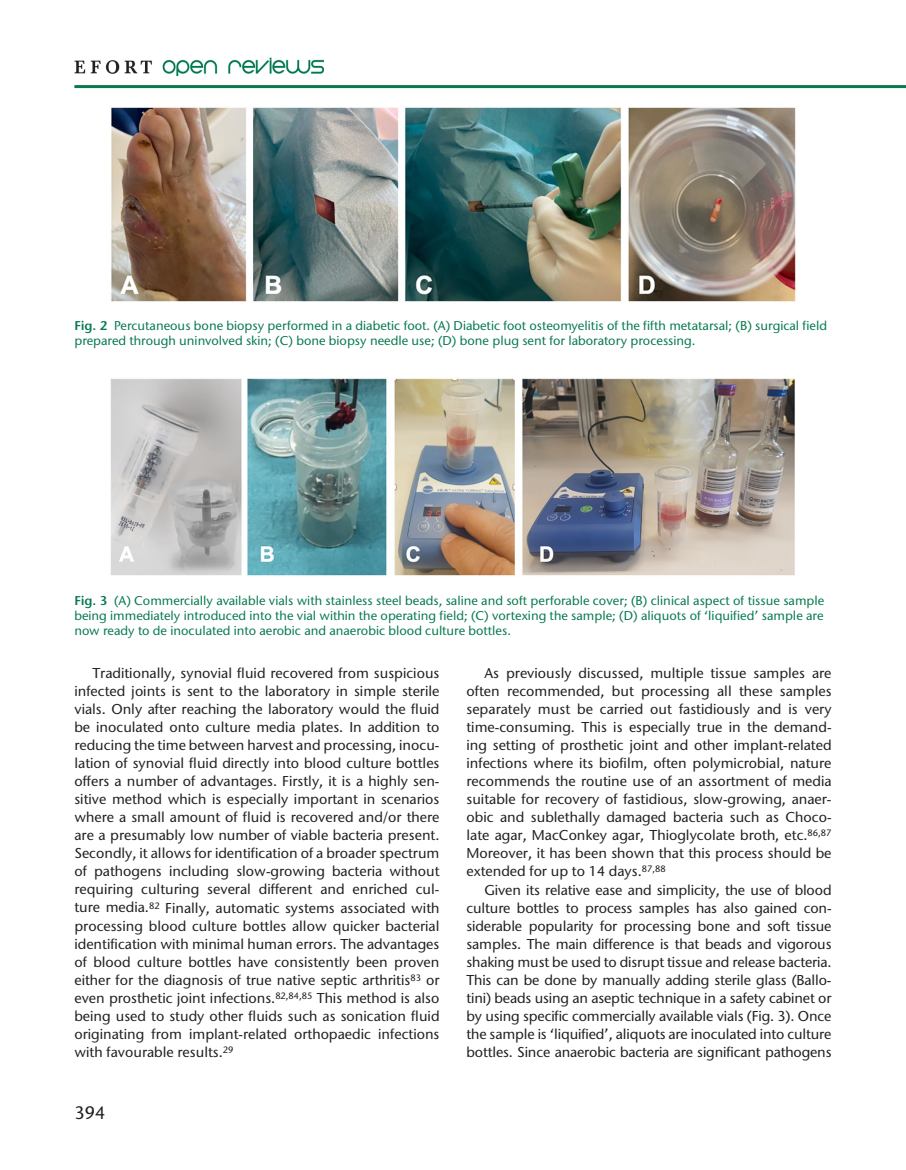
<style>
.page{position:relative;width:906px;height:1170px;background:#fff}
.page>*{position:absolute;margin:0;border:0;box-sizing:border-box;transform-origin:0 0}
.t1{font:500 18px "Stone Sans ITC Pro";color:#231f20}
.t2{font:500 14.25px/18px "Stone Sans ITC Pro";color:#231f20;text-align:justify}
.t3{font:500 12.75px/15px "Stone Sans ITC Pro";color:#077a4e}
.s1{font-weight:600}
</style>
<div class="page">
<img style="left:74px;top:57px;width:250px;height:19px">
<hr style="left:74px;top:85px;width:832px;height:3px;background:#077a4e">
<img style="left:111px;top:107px;width:685px;height:195px">
<img style="left:111px;top:378px;width:684px;height:198px">
<p class="t3" style="left:74px;top:317px;width:754px"><span class="s1">Fig. 2</span> Percutaneous bone biopsy performed in a diabetic foot. (A) Diabetic foot osteomyelitis of the fifth metatarsal; (B) surgical field prepared through uninvolved skin; (C) bone biopsy needle use; (D) bone plug sent for laboratory processing.</p>
<p class="t3" style="left:74px;top:592px;width:751px;text-align:justify"><span class="s1">Fig. 3</span> (A) Commercially available vials with stainless steel beads, saline and soft perforable cover; (B) clinical aspect of tissue sample being immediately introduced into the vial within the operating field; (C) vortexing the sample; (D) aliquots of ‘liquified’ sample are now ready to de inoculated into aerobic and anaerobic blood culture bottles.</p>
<p class="t2" style="left:74px;top:664px;width:366px;text-indent:18px">Traditionally, synovial fluid recovered from suspicious infected joints is sent to the laboratory in simple sterile vials. Only after reaching the laboratory would the fluid be inoculated onto culture media plates. In addition to reducing the time between harvest and processing, inocu&shy;lation of synovial fluid directly into blood culture bottles offers a number of advantages. Firstly, it is a highly sen&shy;sitive method which is especially important in scenarios where a small amount of fluid is recovered and/or there are a presumably low number of viable bacteria present.<br>Secondly, it allows for identification of a broader spectrum of pathogens including slow-growing bacteria without requiring culturing several different and enriched cul&shy;ture media.<sup>82</sup> Finally, automatic systems associated with processing blood culture bottles allow quicker bacterial identification with minimal human errors. The advantages of blood culture bottles have consistently been proven either for the diagnosis of true native septic arthritis<sup>83</sup> or even prosthetic joint infections.<sup>82,84,85</sup> This method is also being used to study other fluids such as sonication fluid originating from implant-related orthopaedic infections with favourable results.<sup>29</sup></p>
<p class="t2" style="left:466px;top:664px;width:367px;text-indent:18px">As previously discussed, multiple tissue samples are often recommended, but processing all these samples separately must be carried out fastidiously and is very time-consuming. This is especially true in the demand&shy;ing setting of prosthetic joint and other implant-related infections where its biofilm, often polymicrobial, nature recommends the routine use of an assortment of media suitable for recovery of fastidious, slow-growing, anaer&shy;obic and sublethally damaged bacteria such as Choco&shy;late agar, MacConkey agar, Thioglycolate broth, etc.<sup>86,87<br></sup>Moreover, it has been shown that this process should be extended for up to 14 days.<sup>87,88</sup></p>
<p class="t2" style="left:466px;top:880px;width:366px;text-indent:18px">Given its relative ease and simplicity, the use of blood culture bottles to process samples has also gained con&shy;siderable popularity for processing bone and soft tissue samples. The main difference is that beads and vigorous shaking must be used to disrupt tissue and release bacteria.<br>This can be done by manually adding sterile glass (Ballo&shy;tini) beads using an aseptic technique in a safety cabinet or by using specific commercially available vials (Fig. 3). Once the sample is ‘liquified’, aliquots are inoculated into culture bottles. Since anaerobic bacteria are significant pathogens</p>
<p class="t1" style="left:74px;top:1101px;width:32px">394</p>
</div>
